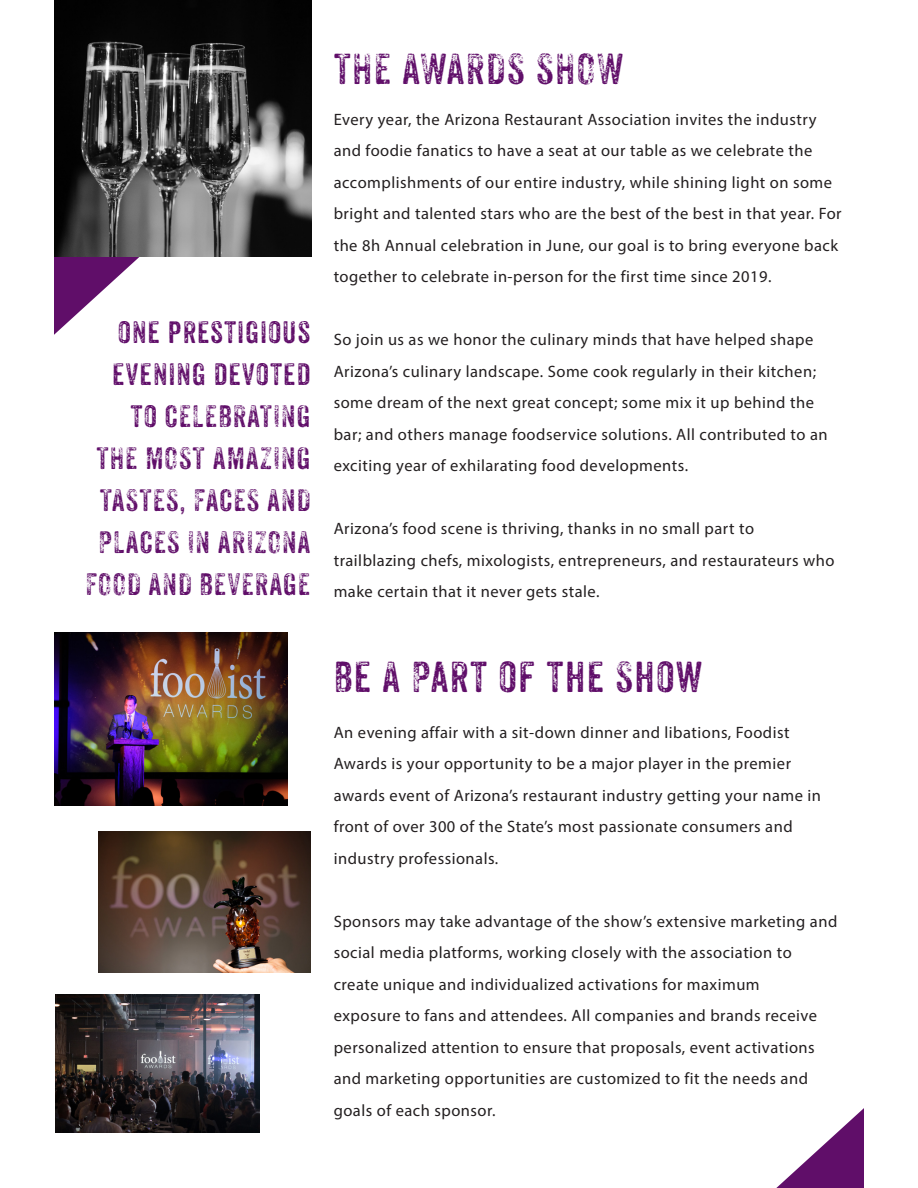
<style>
.page{position:relative;width:918px;height:1188px;background:#fff}
.page>*{position:absolute;margin:0;border:0;box-sizing:border-box;transform-origin:0 0}
.t1{font:42px "Anodyne";letter-spacing:.03em;color:#600e69}
.t2{font:30px/42px "Anodyne";letter-spacing:.03em;color:#600e69;text-align:right}
.t3{font:16.5px/31.5px "Myriad Pro";letter-spacing:.03em;color:#231f20}
</style>
<div class="page">
<svg style="left:54px;top:256px;width:88px;height:79px"></svg>
<img style="left:54px;top:0;width:257px;height:256px">
<img style="left:55px;top:994px;width:205px;height:138px">
<img style="left:54px;top:633px;width:233px;height:172px">
<svg style="left:776px;top:1108px;width:88px;height:80px"></svg>
<img style="left:99px;top:832px;width:211px;height:141px">
<p class="t2" style="left:85px;top:312px;width:227px">ONE PRESTIGIOUS<br>EVENING DEVOTED<br>TO CELEBRATING<br>THE MOST AMAZING<br>TASTES, FACES AND<br>PLACES IN ARIZONA<br>FOOD AND BEVERAGE</p>
<p class="t1" style="left:334px;top:44px;width:291px">THE AWARDS SHOW</p>
<p class="t3" style="left:334px;top:103px;width:509px">Every year, the Arizona Restaurant Association invites the industry and foodie fanatics to have a seat at our table as we celebrate the accomplishments of our entire industry, while shining light on some bright and talented stars who are the best of the best in that year. For the 8h Annual celebration in June, our goal is to bring everyone back together to celebrate in-person for the first time since 2019.</p>
<p class="t3" style="left:334px;top:324px;width:495px">So join us as we honor the culinary minds that have helped shape Arizona’s culinary landscape. Some cook regularly in their kitchen; some dream of the next great concept; some mix it up behind the bar; and others manage foodservice solutions. All contributed to an exciting year of exhilarating food developments.</p>
<p class="t3" style="left:334px;top:513px;width:502px">Arizona’s food scene is thriving, thanks in no small part to trailblazing chefs, mixologists, entrepreneurs, and restaurateurs who make certain that it never gets stale.</p>
<p class="t1" style="left:334px;top:652px;width:371px">BE A PART OF THE SHOW</p>
<p class="t3" style="left:334px;top:716px;width:489px">An evening affair with a sit-down dinner and libations, Foodist Awards is your opportunity to be a major player in the premier awards event of Arizona’s restaurant industry getting your name in front of over 300 of the State’s most passionate consumers and</p>
<p class="t3" style="left:334px;top:842px;width:166px">industry professionals.</p>
<p class="t3" style="left:334px;top:905px;width:505px">Sponsors may take advantage of the show’s extensive marketing and social media platforms, working closely with the association to</p>
<p class="t3" style="left:334px;top:968px;width:427px">create unique and individualized activations for maximum</p>
<p class="t3" style="left:334px;top:1000px;width:485px">exposure to fans and attendees. All companies and brands receive personalized attention to ensure that proposals, event activations and marketing opportunities are customized to fit the needs and goals of each sponsor.</p>
</div>
